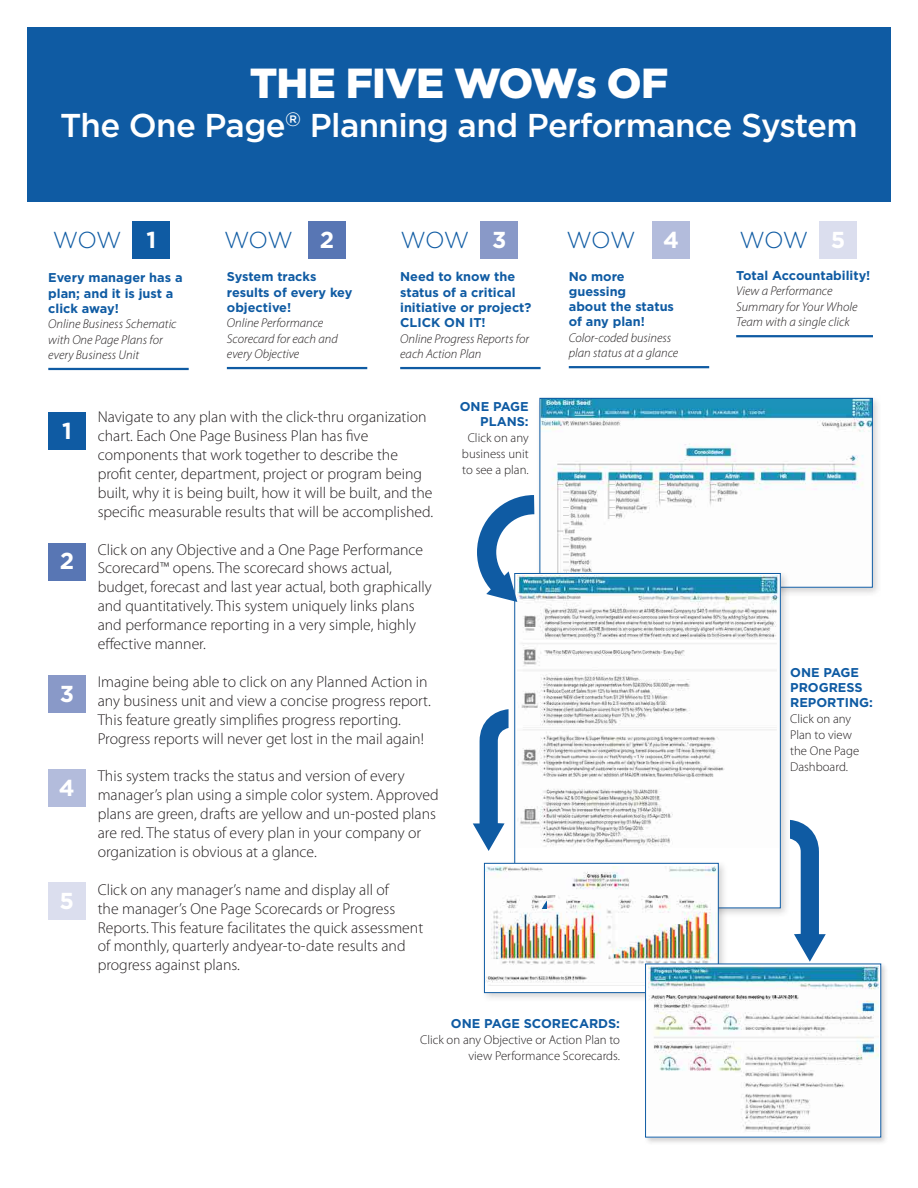
<style>
.page{position:relative;width:918px;height:1188px;background:#fff}
.page>*{position:absolute;margin:0;border:0;box-sizing:border-box;transform-origin:0 0}
.t1{font:900 42px "Gotham";letter-spacing:-.02em;color:#fff}
.t2{font:500 33px "Gotham";letter-spacing:-.02em;color:#fff}
.t3{font:300 23.1px "Gotham";letter-spacing:-.035em;color:#0f5ba3}
.t4{font:700 23.1px "Gotham";color:#fff}
.t5{font:300 15.75px/18.9px "Myriad Pro";color:#231f20}
.t6{font:700 12.75px/15.3px "Gotham";color:#0f5ba3}
.t7{font:italic 300 12.75px/15.3px "Myriad Pro";color:#231f20}
.t8{font:300 12.75px/15.9px "Myriad Pro";color:#231f20;text-align:center}
.s1{font-size:39px}
</style>
<div class="page">
<div style="left:27px;top:27px;width:864px;height:175px;background:#0f5ba3"></div>
<div style="left:536px;top:395px;width:346px;height:203px;background:#231f20;opacity:.2"></div>
<img style="left:542px;top:400px;width:329px;height:186px">
<div style="left:540px;top:398px;width:333px;height:190px;border:1px solid #0f5ba3"></div>
<div style="left:511px;top:570px;width:280px;height:348px;background:#231f20;opacity:.2"></div>
<div style="left:515px;top:574px;width:265px;height:334px;background:#fff"></div>
<img style="left:520px;top:576px;width:258px;height:271px">
<hr style="left:48px;top:368px;width:141px;height:2px;background:#0f5ba3">
<hr style="left:227px;top:367px;width:140px;height:2px;background:#0f5ba3">
<hr style="left:400px;top:367px;width:141px;height:2px;background:#0f5ba3">
<hr style="left:569px;top:366px;width:140px;height:2px;background:#0f5ba3">
<div style="left:132px;top:221px;width:38px;height:38px;background:#0f5ba3"></div>
<div style="left:48px;top:412px;width:38px;height:38px;background:#0f5ba3"></div>
<div style="left:308px;top:221px;width:38px;height:38px;background:#5876b4"></div>
<div style="left:48px;top:543px;width:38px;height:37px;background:#5876b4"></div>
<div style="left:480px;top:221px;width:38px;height:38px;background:#8999c8"></div>
<div style="left:48px;top:675px;width:38px;height:38px;background:#8999c8"></div>
<div style="left:652px;top:221px;width:38px;height:38px;background:#b3bcdc"></div>
<div style="left:48px;top:770px;width:38px;height:37px;background:#b3bcdc"></div>
<hr style="left:736px;top:335px;width:137px;height:2px;background:#0f5ba3">
<div style="left:819px;top:221px;width:38px;height:38px;background:#dbdeee"></div>
<div style="left:481px;top:860px;width:247px;height:143px;background:#231f20;opacity:.2"></div>
<div style="left:484px;top:863px;width:234px;height:130px;background:#fff"></div>
<img style="left:486px;top:867px;width:231px;height:116px">
<div style="left:484px;top:863px;width:235px;height:130px;border:1px solid #0f5ba3"></div>
<div style="left:644px;top:962px;width:244px;height:183px;background:#231f20;opacity:.2"></div>
<svg style="left:647px;top:966px;width:232px;height:169px"></svg>
<img style="left:648px;top:967px;width:230px;height:165px">
<svg style="left:477px;top:485px;width:69px;height:128px"></svg>
<div style="left:48px;top:882px;width:38px;height:38px;background:#dbdeee"></div>
<svg style="left:790px;top:820px;width:36px;height:142px"></svg>
<svg style="left:751px;top:837px;width:1px;height:128px"></svg>
<svg style="left:751px;top:978px;width:21px;height:2px"></svg>
<svg style="left:473px;top:709px;width:36px;height:142px"></svg>
<svg style="left:526px;top:868px;width:20px;height:41px"></svg>
<h1 class="t1" style="left:250px;top:59px;width:420px">THE FIVE WOW<span class="s1">s</span> OF</h1>
<h2 class="t2" style="left:60px;top:107px;width:799px">The One Page<sup>®</sup> Planning and Performance System</h2>
<h3 class="t4" style="left:320px;top:227px;width:16px">2</h3>
<h3 class="t3" style="left:53px;top:227px;width:70px">WOW</h3>
<h3 class="t3" style="left:224px;top:227px;width:70px">WOW</h3>
<h3 class="t3" style="left:400px;top:227px;width:70px">WOW</h3>
<h3 class="t3" style="left:567px;top:227px;width:70px">WOW</h3>
<h3 class="t3" style="left:739px;top:227px;width:70px">WOW</h3>
<h3 class="t4" style="left:146px;top:227px;width:11px">1</h3>
<h3 class="t4" style="left:663px;top:227px;width:17px">4</h3>
<h3 class="t4" style="left:492px;top:227px;width:16px">3</h3>
<h3 class="t4" style="left:831px;top:227px;width:16px">5</h3>
<p class="t6" style="left:48px;top:270px;width:136px">Every manager has a plan; and it is just a click away!</p>
<p class="t7" style="left:48px;top:316px;width:130px">Online Business Schematic with One Page Plans for every Business Unit</p>
<p class="t6" style="left:227px;top:269px;width:127px">System tracks results of every key objective!</p>
<p class="t7" style="left:227px;top:315px;width:113px">Online Performance<br>Scorecard for each and every Objective</p>
<p class="t6" style="left:400px;top:269px;width:133px">Need to know the status of a critical initiative or project?<br>CLICK ON IT!</p>
<p class="t7" style="left:400px;top:331px;width:130px">Online Progress Reports for each Action Plan</p>
<h3 class="t4" style="left:62px;top:417px;width:11px">1</h3>
<h3 class="t4" style="left:60px;top:548px;width:16px">2</h3>
<h3 class="t4" style="left:60px;top:680px;width:16px">3</h3>
<h3 class="t4" style="left:59px;top:775px;width:17px">4</h3>
<h3 class="t4" style="left:60px;top:887px;width:16px">5</h3>
<p class="t5" style="left:98px;top:407px;width:337px">Navigate to any plan with the click-thru organization chart. Each One Page Business Plan has five components that work together to describe the profit center, department, project or program being built, why it is being built, how it will be built, and the specific measurable results that will be accomplished.</p>
<p class="t5" style="left:98px;top:540px;width:335px">Click on any Objective and a One Page Performance Scorecard™ opens. The scorecard shows actual, budget, forecast and last year actual, both graphically and quantitatively. This system uniquely links plans and performance reporting in a very simple, highly effective manner.</p>
<p class="t5" style="left:98px;top:672px;width:335px">Imagine being able to click on any Planned Action in any business unit and view a concise progress report.<br>This feature greatly simplifies progress reporting.<br>Progress reports will never get lost in the mail again!</p>
<p class="t5" style="left:98px;top:766px;width:343px">This system tracks the status and version of every manager’s plan using a simple color system. Approved plans are green, drafts are yellow and un-posted plans are red. The status of every plan in your company or organization is obvious at a glance.</p>
<p class="t5" style="left:98px;top:880px;width:327px">Click on any manager’s name and display all of<br>the manager’s One Page Scorecards or Progress Reports. This feature facilitates the quick assessment of monthly, quarterly andyear-to-date results and progress against plans.</p>
<p class="t6" style="left:460px;top:398px;width:70px;text-align:right">ONE PAGE<br>PLANS:</p>
<p class="t8" style="left:462px;top:430px;width:68px">Click on any business unit to see a plan.</p>
<p class="t6" style="left:569px;top:268px;width:107px">No more guessing<br>about the status of any plan!</p>
<p class="t7" style="left:569px;top:330px;width:111px">Color-coded business plan status at a glance</p>
<p class="t6" style="left:451px;top:1016px;width:171px">ONE PAGE SCORECARDS:</p>
<p class="t8" style="left:420px;top:1032px;width:201px;text-align:right">Click on any Objective or Action Plan to view Performance Scorecards.</p>
<p class="t6" style="left:736px;top:268px;width:136px">Total Accountability!</p>
<p class="t7" style="left:736px;top:283px;width:123px">View a Performance<br>Summary for Your Whole<br>Team with a single click</p>
<p class="t6" style="left:790px;top:664px;width:84px">ONE PAGE<br>PROGRESS<br>REPORTING:</p>
<p class="t8" style="left:790px;top:711px;width:71px;text-align:left">Click on any<br>Plan to view the One Page<br>Dashboard.</p>
</div>
